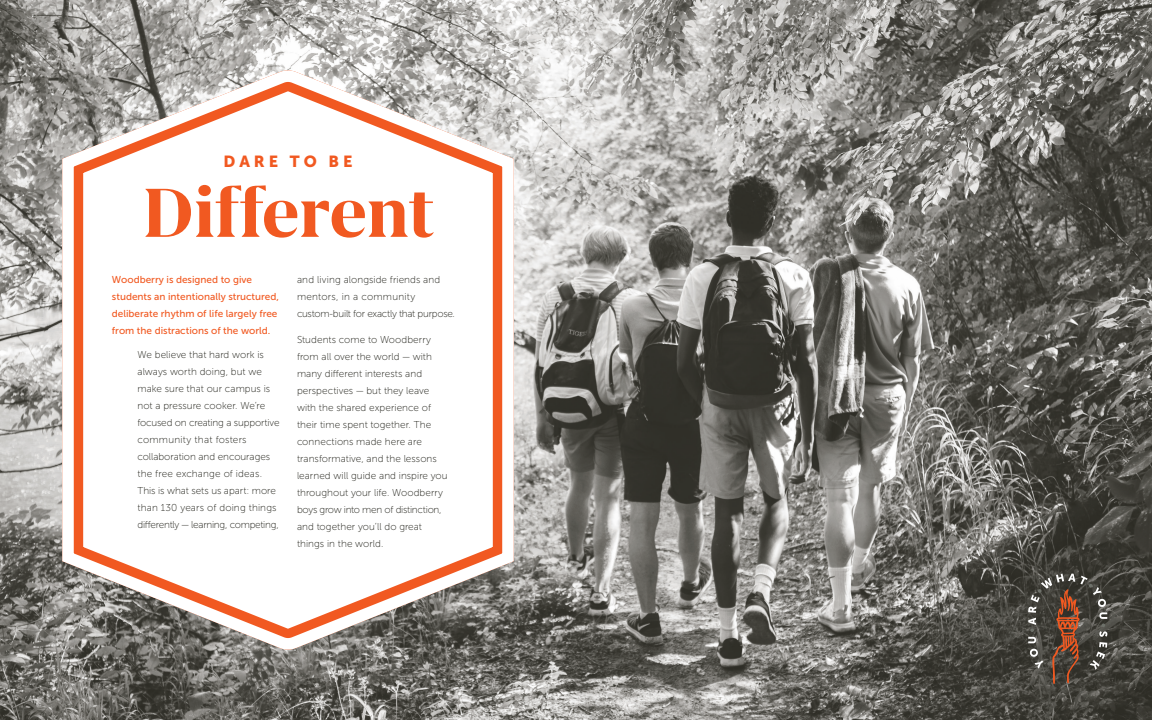
<style>
.page{position:relative;width:1152px;height:720px;background:#fff}
.page>*{position:absolute;margin:0;border:0;box-sizing:border-box;transform-origin:0 0}
.t1{font:700 80px "Grifo M";letter-spacing:-.005em;color:#f15921}
.t2{font:16px "Museo Sans 900";letter-spacing:.25em;color:#f15921}
.t3{font:10px/17px "Museo Sans 100";color:#1c1c14}
.t4{font:10px/17px "Museo Sans 500";color:#f15921}
</style>
<div class="page">
<img style="left:0;top:0;width:1152px;height:720px">
<svg style="left:52px;top:53px;width:478px;height:614px;background:#a3a29e"></svg>
<svg style="left:57px;top:61px;width:466px;height:598px"></svg>
<svg style="left:1028px;top:574px;width:79px;height:111px;background:#5c4f44"></svg>
<h2 class="t2" style="left:223px;top:152px;width:131px">DARE TO BE</h2>
<h1 class="t1" style="left:143px;top:171px;width:292px">Different</h1>
<p class="t4" style="left:112px;top:271px;width:169px">Woodberry is designed to give students an intentionally structured, deliberate rhythm of life largely free from the distractions of the world.</p>
<p class="t3" style="left:138px;top:346px;width:144px">We believe that hard work is always worth doing, but we make sure that our campus is not a pressure cooker. We’re focused on creating a supportive community that fosters collaboration and encourages the free exchange of ideas.<br>This is what sets us apart: more than 130 years of doing things differently — learning, competing,</p>
<p class="t3" style="left:297px;top:271px;width:160px">and living alongside friends and mentors, in a community custom-built for exactly that purpose.</p>
<p class="t3" style="left:297px;top:331px;width:152px">Students come to Woodberry from all over the world — with many different interests and perspectives — but they leave with the shared experience of their time spent together. The connections made here are transformative, and the lessons learned will guide and inspire you throughout your life. Woodberry boys grow into men of distinction, and together you’ll do great things in the world.</p>
</div>
